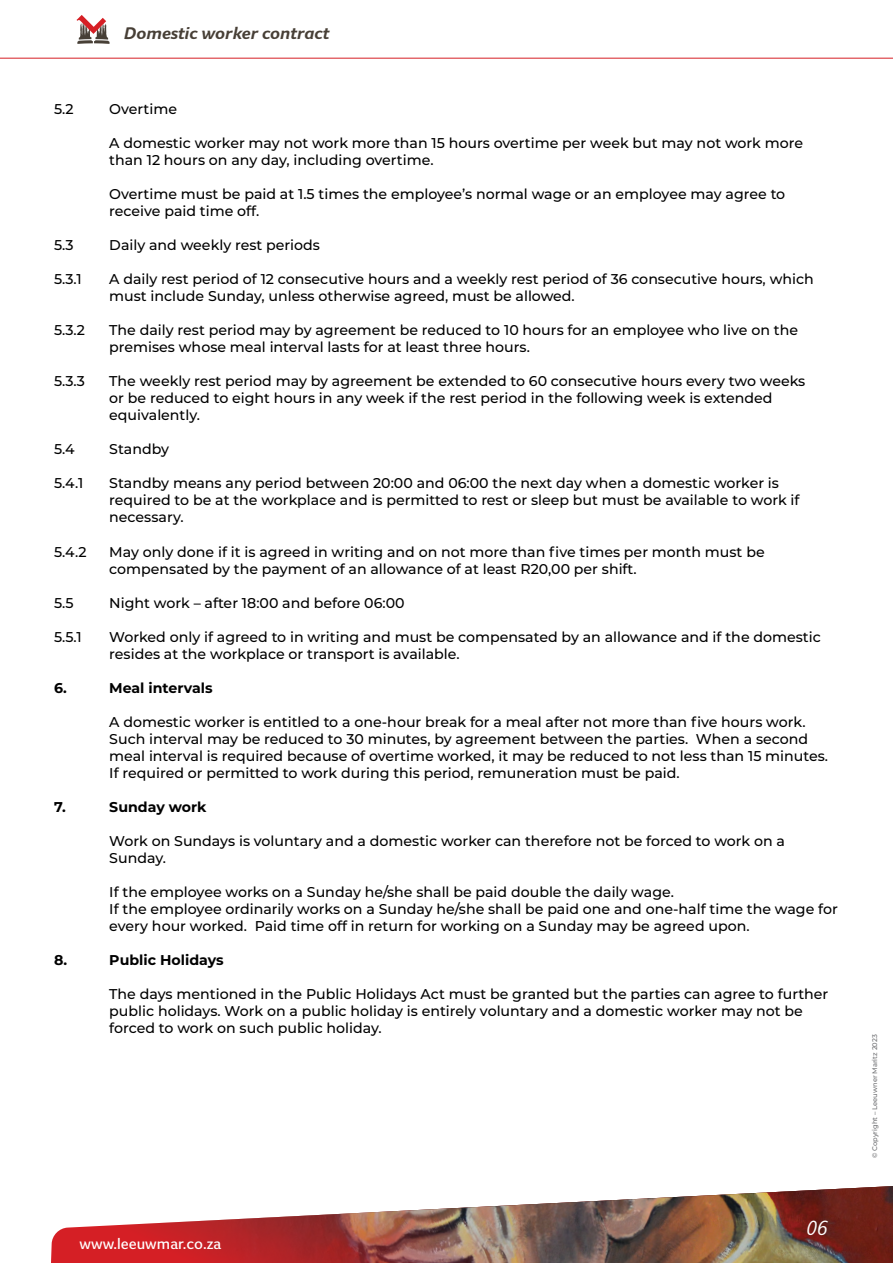
<style>
.page{position:relative;width:893px;height:1263px;background:#fff}
.page>*{position:absolute;margin:0;border:0;box-sizing:border-box;transform-origin:0 0}
.t1{font:italic 20.4px "Giacomo";color:#fff}
.t2{font:italic 700 16.65px "Giacomo";color:#473f36}
.t3{font:500 15px "Giacomo";color:#fff}
.t4{font:500 14.1px/17px "Montserrat";color:#000}
.t5{font:700 14.1px "Montserrat";color:#000}
.t6{font:500 6.75px "Montserrat";color:#6d6e71}
</style>
<div class="page">
<hr style="left:0;top:58px;width:893px;height:1px;background:#d61f25">
<svg style="left:77px;top:15px;width:33px;height:29px"></svg>
<img style="left:51px;top:1186px;width:842px;height:77px">
<p class="t2" style="left:124px;top:23px;width:207px">Domestic worker contract</p>
<p class="t4" style="left:54px;top:100px;width:21px">5.2</p>
<p class="t4" style="left:109px;top:100px;width:69px">Overtime</p>
<p class="t4" style="left:109px;top:134px;width:695px">A domestic worker may not work more than 15 hours overtime per week but may not work more than 12 hours on any day, including overtime.</p>
<p class="t4" style="left:109px;top:185px;width:677px">Overtime must be paid at 1.5 times the employee’s normal wage or an employee may agree to receive paid time off.</p>
<p class="t4" style="left:54px;top:236px;width:21px">5.3</p>
<p class="t4" style="left:109px;top:236px;width:212px">Daily and weekly rest periods</p>
<p class="t4" style="left:54px;top:270px;width:29px">5.3.1</p>
<p class="t4" style="left:109px;top:270px;width:706px">A daily rest period of 12 consecutive hours and a weekly rest period of 36 consecutive hours, which must include Sunday, unless otherwise agreed, must be allowed.</p>
<p class="t4" style="left:54px;top:321px;width:33px">5.3.2</p>
<p class="t4" style="left:109px;top:321px;width:690px">The daily rest period may by agreement be reduced to 10 hours for an employee who live on the premises whose meal interval lasts for at least three hours.</p>
<p class="t4" style="left:54px;top:372px;width:33px">5.3.3</p>
<p class="t4" style="left:109px;top:372px;width:697px">The weekly rest period may by agreement be extended to 60 consecutive hours every two weeks or be reduced to eight hours in any week if the rest period in the following week is extended equivalently.</p>
<p class="t4" style="left:54px;top:440px;width:22px">5.4</p>
<p class="t4" style="left:109px;top:440px;width:61px">Standby</p>
<p class="t4" style="left:54px;top:474px;width:31px">5.4.1</p>
<p class="t4" style="left:109px;top:474px;width:692px">Standby means any period between 20:00 and 06:00 the next day when a domestic worker is required to be at the workplace and is permitted to rest or sleep but must be available to work if necessary.</p>
<p class="t4" style="left:54px;top:542px;width:34px">5.4.2</p>
<p class="t4" style="left:109px;top:542px;width:657px">May only done if it is agreed in writing and on not more than five times per month must be compensated by the payment of an allowance of at least R20,00 per shift.</p>
<p class="t4" style="left:54px;top:593px;width:21px">5.5</p>
<p class="t4" style="left:109px;top:593px;width:297px">Night work – after 18:00 and before 06:00</p>
<p class="t4" style="left:54px;top:627px;width:29px">5.5.1</p>
<p class="t4" style="left:109px;top:627px;width:713px">Worked only if agreed to in writing and must be compensated by an allowance and if the domestic resides at the workplace or transport is available.</p>
<p class="t5" style="left:54px;top:677px;width:14px">6.</p>
<p class="t5" style="left:109px;top:677px;width:105px">Meal intervals</p>
<p class="t4" style="left:109px;top:712px;width:720px">A domestic worker is entitled to a one-hour break for a meal after not more than five hours work.<br>Such interval may be reduced to 30 minutes, by agreement between the parties. When a second meal interval is required because of overtime worked, it may be reduced to not less than 15 minutes.<br>If required or permitted to work during this period, remuneration must be paid.</p>
<p class="t5" style="left:54px;top:796px;width:13px">7.</p>
<p class="t5" style="left:109px;top:796px;width:99px">Sunday work</p>
<p class="t4" style="left:109px;top:832px;width:677px">Work on Sundays is voluntary and a domestic worker can therefore not be forced to work on a<br>Sunday.</p>
<p class="t4" style="left:109px;top:883px;width:730px">If the employee works on a Sunday he/she shall be paid double the daily wage.<br>If the employee ordinarily works on a Sunday he/she shall be paid one and one-half time the wage for every hour worked. Paid time off in return for working on a Sunday may be agreed upon.</p>
<p class="t5" style="left:54px;top:950px;width:15px">8.</p>
<p class="t5" style="left:109px;top:950px;width:116px">Public Holidays</p>
<p class="t4" style="left:109px;top:985px;width:721px">The days mentioned in the Public Holidays Act must be granted but the parties can agree to further public holidays. Work on a public holiday is entirely voluntary and a domestic worker may not be forced to work on such public holiday.</p>
<p class="t3" style="left:80px;top:1235px;width:143px">www.leeuwmar.co.za</p>
<h1 class="t1" style="left:806px;top:1216px;width:23px">06</h1>
<p class="t6" style="left:870px;top:1158px;width:125px;rotate:-90deg">© Copyright – Leeuwner Maritz 2023</p>
</div>
